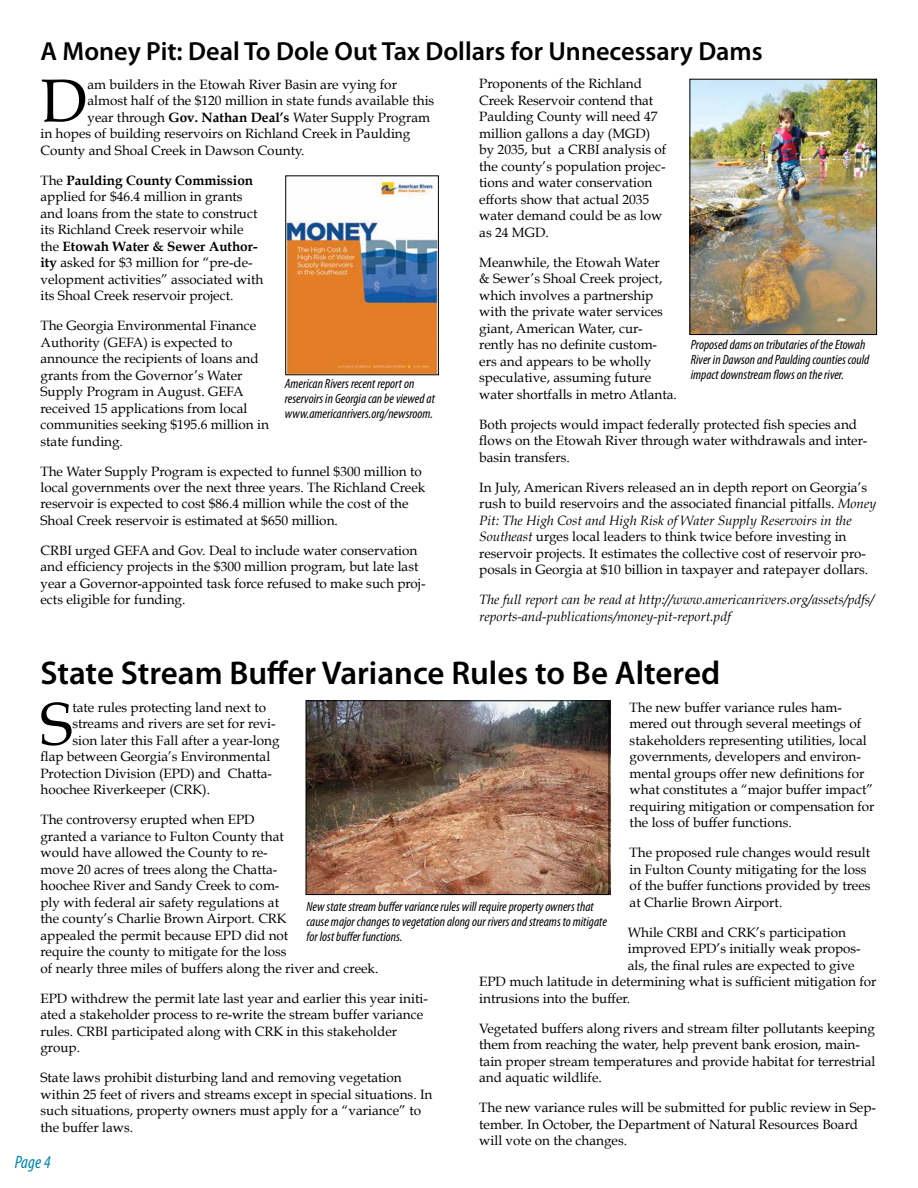
<style>
.page{position:relative;width:918px;height:1188px;background:#fff}
.page>*{position:absolute;margin:0;border:0;box-sizing:border-box;transform-origin:0 0}
.t1{font:60.75px "Book Antiqua";color:#000}
.t2{font:600 33px "Myriad Pro";color:#000}
.t3{font:600 26.25px "Myriad Pro";color:#000}
.t4{font:italic condensed 18px "Myriad Pro";color:#0084a9}
.t5{font:13.5px/16.5px "Book Antiqua";color:#000}
.t6{font:italic condensed 13.5px/15px "Myriad Pro";color:#000}
.t7{font:italic 13.5px/16.5px "Book Antiqua";color:#000}
.s1{font-style:italic}
.s2{font-weight:700}
</style>
<div class="page">
<img style="left:692px;top:81px;width:183px;height:252px">
<div style="left:690px;top:79px;width:187px;height:256px;border:1px solid #000"></div>
<img style="left:287px;top:179px;width:150px;height:194px">
<div style="left:285px;top:175px;width:154px;height:200px;border:1px solid #000"></div>
<img style="left:308px;top:701px;width:302px;height:194px">
<div style="left:306px;top:700px;width:303px;height:195px;border:1px solid #000"></div>
<h3 class="t3" style="left:40px;top:35px;width:724px">A Money Pit: Deal To Dole Out Tax Dollars for Unnecessary Dams</h3>
<h1 class="t1" style="left:40px;top:63px;width:49px">D</h1>
<p class="t5" style="left:88px;top:76px;width:311px">am builders in the Etowah River Basin are vying for</p>
<p class="t5" style="left:479px;top:76px;width:189px">Proponents of the Richland<br>Creek Reservoir contend that<br>Paulding County will need 47 million gallons a day (MGD) by 2035, but a CRBI analysis of the county’s population projec&shy;tions and water conservation efforts show that actual 2035 water demand could be as low as 24 MGD.</p>
<p class="t5" style="left:479px;top:254px;width:199px">Meanwhile, the Etowah Water<br>&amp; Sewer’s Shoal Creek project, which involves a partnership with the private water services giant, American Water, cur&shy;rently has no definite custom&shy;ers and appears to be wholly speculative, assuming future water shortfalls in metro Atlanta.</p>
<p class="t5" style="left:479px;top:416px;width:390px">Both projects would impact federally protected fish species and flows on the Etowah River through water withdrawals and inter&shy;basin transfers.</p>
<p class="t5" style="left:479px;top:479px;width:398px">In July, American Rivers released an in depth report on Georgia’s rush to build reservoirs and the associated financial pitfalls. <span class="s1">Money Pit: The High Cost and High Risk of Water Supply Reservoirs in the Southeast</span> urges local leaders to think twice before investing in reservoir projects. It estimates the collective cost of reservoir pro&shy;posals in Georgia at $10 billion in taxpayer and ratepayer dollars.</p>
<p class="t7" style="left:479px;top:592px;width:396px">The full report can be read at http://www.americanrivers.org/assets/pdfs/ reports-and-publications/money-pit-report.pdf</p>
<h2 class="t2" style="left:40px;top:652px;width:681px">State Stream Buffer Variance Rules to Be Altered</h2>
<h1 class="t1" style="left:40px;top:686px;width:33px">S</h1>
<p class="t5" style="left:72px;top:699px;width:195px">tate rules protecting land next to</p>
<p class="t5" style="left:88px;top:92px;width:348px">almost half of the $120 million in state funds available this</p>
<p class="t5" style="left:88px;top:109px;width:344px">year through <span class="s2">Gov. Nathan Deal’s</span> Water Supply Program</p>
<p class="t5" style="left:41px;top:125px;width:371px">in hopes of building reservoirs on Richland Creek in Paulding</p>
<p class="t5" style="left:41px;top:142px;width:265px">County and Shoal Creek in Dawson County.</p>
<p class="t5" style="left:41px;top:172px;width:224px">The <span class="s2">Paulding County Commission </span>applied for $46.4 million in grants and loans from the state to construct its Richland Creek reservoir while the <span class="s2">Etowah Water &amp; Sewer Author&shy;ity</span> asked for $3 million for “pre-de&shy;velopment activities” associated with its Shoal Creek reservoir project.</p>
<p class="t5" style="left:41px;top:317px;width:230px">The Georgia Environmental Finance<br>Authority (GEFA) is expected to announce the recipients of loans and grants from the Governor’s Water<br>Supply Program in August. GEFA received 15 applications from local communities seeking $195.6 million in state funding.</p>
<p class="t5" style="left:41px;top:463px;width:386px">The Water Supply Program is expected to funnel $300 million to local governments over the next three years. The Richland Creek reservoir is expected to cost $86.4 million while the cost of the Shoal Creek reservoir is estimated at $650 million.</p>
<p class="t5" style="left:41px;top:542px;width:387px">CRBI urged GEFA and Gov. Deal to include water conservation and efficiency projects in the $300 million program, but late last year a Governor-appointed task force refused to make such proj&shy;ects eligible for funding.</p>
<p class="t6" style="left:691px;top:337px;width:180px">Proposed dams on tributaries of the Etowah<br>River in Dawson and Paulding counties could impact downstream flows on the river.</p>
<p class="t6" style="left:285px;top:376px;width:152px">American Rivers recent report on reservoirs in Georgia can be viewed at www.americanrivers.org/newsroom.</p>
<p class="t5" style="left:630px;top:699px;width:246px">The new buffer variance rules ham&shy;mered out through several meetings of stakeholders representing utilities, local governments, developers and environ&shy;mental groups offer new definitions for what constitutes a “major buffer impact” requiring mitigation or compensation for the loss of buffer functions.</p>
<p class="t5" style="left:630px;top:844px;width:242px">The proposed rule changes would result in Fulton County mitigating for the loss of the buffer functions provided by trees at Charlie Brown Airport.</p>
<p class="t5" style="left:628px;top:924px;width:220px">While CRBI and CRK’s participation</p>
<p class="t5" style="left:628px;top:940px;width:235px">improved EPD’s initially weak propos-</p>
<p class="t5" style="left:628px;top:957px;width:229px">als, the final rules are expected to give</p>
<p class="t5" style="left:479px;top:973px;width:399px">EPD much latitude in determining what is sufficient mitigation for</p>
<p class="t5" style="left:479px;top:990px;width:153px">intrusions into the buffer.</p>
<p class="t5" style="left:479px;top:1020px;width:398px">Vegetated buffers along rivers and stream filter pollutants keeping them from reaching the water, help prevent bank erosion, main&shy;tain proper stream temperatures and provide habitat for terrestrial and aquatic wildlife.</p>
<p class="t5" style="left:479px;top:1099px;width:398px">The new variance rules will be submitted for public review in Sep&shy;tember. In October, the Department of Natural Resources Board will vote on the changes.</p>
<p class="t5" style="left:72px;top:715px;width:205px">streams and rivers are set for revi-</p>
<p class="t5" style="left:72px;top:732px;width:209px">sion later this Fall after a year-long</p>
<p class="t5" style="left:40px;top:748px;width:231px">flap between Georgia’s Environmental</p>
<p class="t5" style="left:40px;top:765px;width:233px">Protection Division (EPD) and Chatta-</p>
<p class="t5" style="left:40px;top:781px;width:171px">hoochee Riverkeeper (CRK).</p>
<p class="t5" style="left:40px;top:811px;width:340px">The controversy erupted when EPD<br>granted a variance to Fulton County that<br>would have allowed the County to re-<br>move 20 acres of trees along the Chatta-<br>hoochee River and Sandy Creek to com-<br>ply with federal air safety regulations at<br>the county’s Charlie Brown Airport. CRK<br>appealed the permit because EPD did not<br>require the county to mitigate for the loss<br>of nearly three miles of buffers along the river and creek.</p>
<p class="t5" style="left:40px;top:990px;width:389px">EPD withdrew the permit late last year and earlier this year initi&shy;ated a stakeholder process to re-write the stream buffer variance rules. CRBI participated along with CRK in this stakeholder group.</p>
<p class="t5" style="left:40px;top:1069px;width:393px">State laws prohibit disturbing land and removing vegetation within 25 feet of rivers and streams except in special situations. In such situations, property owners must apply for a “variance” to the buffer laws.</p>
<p class="t6" style="left:307px;top:899px;width:302px">New state stream buffer variance rules will require property owners that cause major changes to vegetation along our rivers and streams to mitigate for lost buffer functions.</p>
<h3 class="t4" style="left:15px;top:1152px;width:37px">Page 4</h3>
</div>
